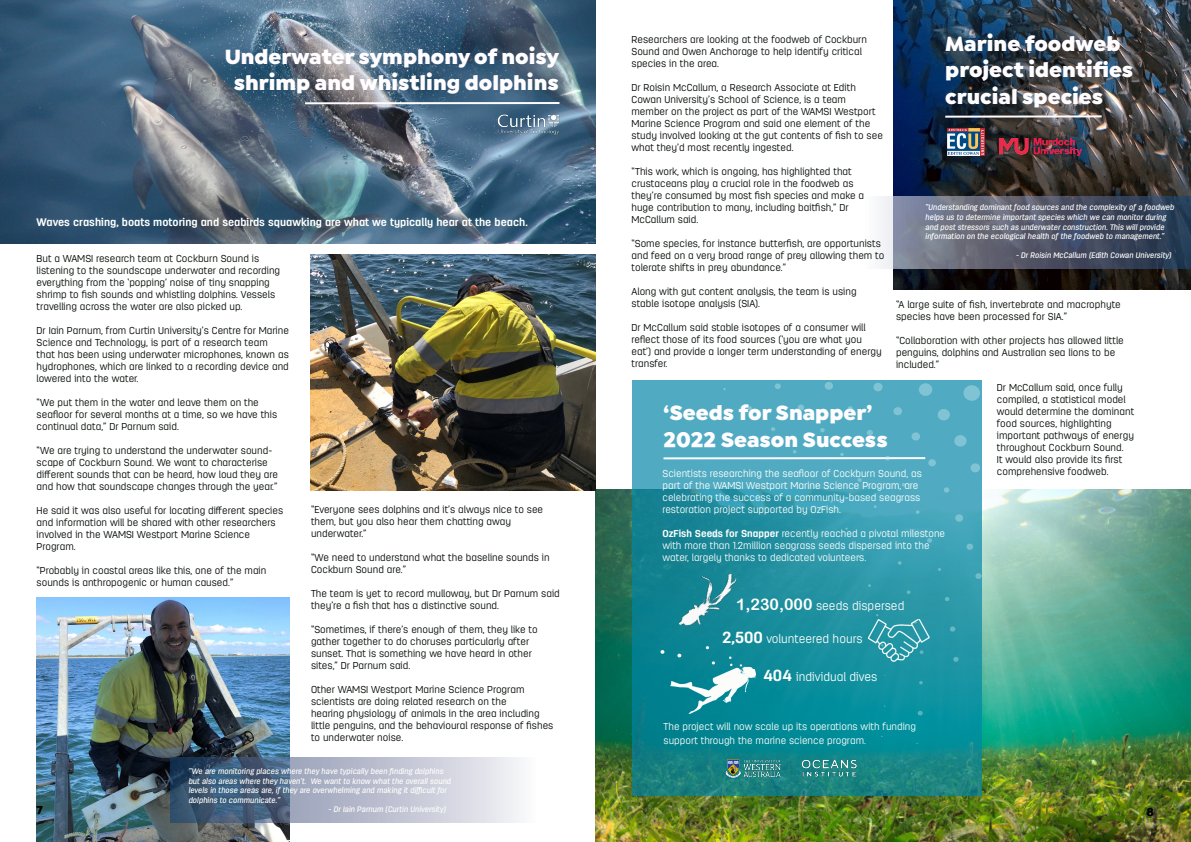
<style>
.page{position:relative;width:1191px;height:842px;background:#fff}
.page>*{position:absolute;margin:0;border:0;box-sizing:border-box;transform-origin:0 0}
.t1{font:900 22px/26.4px "Isidora Sans";color:#fffdff}
.t2{font:300 12px "Antartida Rounded";color:#fffffc}
.t3{font:900 12px "Isidora Sans";color:#000}
.t4{font:700 11px "Antartida Rounded";color:#fffffd}
.t5{font:300 10px/12px "Antartida Rounded";color:#000802}
.t6{font:300 10px/12px "Antartida Rounded";color:#fffffc}
.t7{font:italic 500 8px/9.6px "Antartida Rounded";color:#fffffd}
.s1{font-weight:700}
.s2{font-family:"Arial Rounded MT Bold";font-weight:400;font-size:16px}
.s3{font-weight:700;font-size:16px}
</style>
<div class="page">
<img style="left:595px;top:490px;width:596px;height:352px">
<svg style="left:632px;top:380px;width:349px;height:415px;background:#2b97a8"></svg>
<hr style="left:663px;top:457px;width:262px;height:2px;background:#fefcfd">
<img style="left:664px;top:561px;width:82px;height:73px">
<img style="left:862px;top:606px;width:72px;height:74px">
<img style="left:658px;top:638px;width:97px;height:76px">
<svg style="left:793px;top:450px;width:3px;height:4px"></svg>
<svg style="left:771px;top:427px;width:4px;height:4px"></svg>
<svg style="left:747px;top:406px;width:5px;height:4px"></svg>
<svg style="left:917px;top:710px;width:5px;height:6px"></svg>
<svg style="left:919px;top:681px;width:3px;height:4px"></svg>
<svg style="left:913px;top:620px;width:3px;height:4px"></svg>
<svg style="left:906px;top:590px;width:4px;height:4px"></svg>
<svg style="left:919px;top:650px;width:4px;height:4px"></svg>
<svg style="left:898px;top:561px;width:3px;height:4px"></svg>
<svg style="left:857px;top:478px;width:4px;height:4px"></svg>
<svg style="left:840px;top:452px;width:4px;height:4px"></svg>
<svg style="left:820px;top:428px;width:4px;height:5px"></svg>
<svg style="left:798px;top:404px;width:6px;height:7px"></svg>
<svg style="left:775px;top:383px;width:5px;height:6px"></svg>
<svg style="left:953px;top:656px;width:5px;height:6px"></svg>
<svg style="left:950px;top:626px;width:5px;height:6px"></svg>
<svg style="left:945px;top:597px;width:4px;height:4px"></svg>
<svg style="left:927px;top:538px;width:5px;height:5px"></svg>
<svg style="left:915px;top:510px;width:4px;height:4px"></svg>
<svg style="left:901px;top:483px;width:4px;height:4px"></svg>
<svg style="left:885px;top:455px;width:5px;height:6px"></svg>
<svg style="left:866px;top:429px;width:7px;height:7px"></svg>
<svg style="left:847px;top:406px;width:6px;height:5px"></svg>
<svg style="left:824px;top:381px;width:9px;height:9px"></svg>
<svg style="left:975px;top:573px;width:6px;height:6px"></svg>
<svg style="left:966px;top:543px;width:7px;height:7px"></svg>
<svg style="left:955px;top:514px;width:8px;height:8px"></svg>
<svg style="left:943px;top:487px;width:6px;height:6px"></svg>
<svg style="left:928px;top:459px;width:8px;height:8px"></svg>
<svg style="left:911px;top:432px;width:9px;height:9px"></svg>
<svg style="left:893px;top:407px;width:9px;height:9px"></svg>
<svg style="left:873px;top:382px;width:9px;height:10px"></svg>
<svg style="left:970px;top:463px;width:10px;height:10px"></svg>
<svg style="left:954px;top:434px;width:12px;height:13px"></svg>
<svg style="left:937px;top:408px;width:13px;height:13px"></svg>
<svg style="left:919px;top:382px;width:13px;height:15px"></svg>
<svg style="left:963px;top:384px;width:17px;height:18px"></svg>
<img style="left:0;top:0;width:595px;height:243px">
<hr style="left:305px;top:102px;width:254px;height:2px;background:#fefcfd">
<img style="left:37px;top:598px;width:252px;height:244px">
<svg style="left:170px;top:758px;width:352px;height:64px;background:#96a1b4"></svg>
<img style="left:310px;top:254px;width:285px;height:237px">
<img style="left:893px;top:0;width:298px;height:290px">
<hr style="left:945px;top:115px;width:156px;height:3px;background:#fefcfd">
<svg style="left:879px;top:196px;width:312px;height:72px;background:#5a6274"></svg>
<img style="left:496px;top:114px;width:65px;height:21px">
<img style="left:947px;top:129px;width:37px;height:27px">
<img style="left:1000px;top:138px;width:81px;height:17px">
<img style="left:716px;top:752px;width:152px;height:35px">
<h1 class="t1" style="left:225px;top:43px;width:336px;text-align:center">Underwater symphony of noisy shrimp and whistling dolphins</h1>
<p class="t4" style="left:37px;top:216px;width:492px">Waves crashing, boats motoring and seabirds squawking are what we typically hear at the beach.</p>
<p class="t5" style="left:37px;top:252px;width:245px">But a WAMSI research team at Cockburn Sound is listening to the soundscape underwater and recording everything from the ‘popping’ noise of tiny snapping shrimp to fish sounds and whistling dolphins. Vessels travelling across the water are also picked up.</p>
<p class="t5" style="left:37px;top:324px;width:254px">Dr Iain Parnum, from Curtin University’s Centre for Marine Science and Technology, is part of a research team<br>that has been using underwater microphones, known as hydrophones, which are linked to a recording device and lowered into the water.</p>
<p class="t5" style="left:37px;top:396px;width:242px">“We put them in the water and leave them on the seafloor for several months at a time, so we have this continual data,” Dr Parnum said.</p>
<p class="t5" style="left:37px;top:444px;width:243px">“We are trying to understand the underwater sound&shy;scape of Cockburn Sound. We want to characterise different sounds that can be heard, how loud they are and how that soundscape changes through the year.”</p>
<p class="t5" style="left:37px;top:504px;width:248px">He said it was also useful for locating different species and information will be shared with other researchers involved in the WAMSI Westport Marine Science Program.</p>
<p class="t5" style="left:37px;top:564px;width:231px">“Probably in coastal areas like this, one of the main sounds is anthropogenic or human caused.”</p>
<p class="t5" style="left:311px;top:504px;width:234px">“Everyone sees dolphins and it’s always nice to see them, but you also hear them chatting away underwater.”</p>
<p class="t5" style="left:311px;top:552px;width:240px">“We need to understand what the baseline sounds in<br>Cockburn Sound are.”</p>
<p class="t5" style="left:311px;top:588px;width:250px">The team is yet to record mulloway, but Dr Parnum said they’re a fish that has a distinctive sound.</p>
<p class="t5" style="left:311px;top:624px;width:228px">“Sometimes, if there’s enough of them, they like to gather together to do choruses particularly after sunset. That is something we have heard in other sites,” Dr Parnum said.</p>
<p class="t5" style="left:311px;top:684px;width:244px">Other WAMSI Westport Marine Science Program scientists are doing related research on the<br>hearing physiology of animals in the area including little penguins, and the behavioural response of fishes to underwater noise.</p>
<h1 class="t1" style="left:945px;top:30px;width:189px">Marine foodweb project identifies crucial species</h1>
<p class="t5" style="left:631px;top:33px;width:237px">Researchers are looking at the foodweb of Cockburn<br>Sound and Owen Anchorage to help identify critical species in the area.</p>
<p class="t5" style="left:631px;top:81px;width:253px">Dr Roisin McCallum, a Research Associate at Edith Cowan University’s School of Science, is a team member on the project as part of the WAMSI Westport Marine Science Program and said one element of the study involved looking at the gut contents of fish to see what they’d most recently ingested.</p>
<p class="t5" style="left:631px;top:165px;width:234px">“This work, which is ongoing, has highlighted that crustaceans play a crucial role in the foodweb as they’re consumed by most fish species and make a huge contribution to many, including baitfish,” Dr McCallum said.</p>
<p class="t5" style="left:631px;top:237px;width:254px">“Some species, for instance butterfish, are opportunists and feed on a very broad range of prey allowing them to tolerate shifts in prey abundance.”</p>
<p class="t5" style="left:631px;top:285px;width:227px">Along with gut content analysis, the team is using stable isotope analysis (SIA).</p>
<p class="t5" style="left:631px;top:321px;width:252px">Dr McCallum said stable isotopes of a consumer will reflect those of its food sources (‘you are what you eat’) and provide a longer term understanding of energy transfer.</p>
<p class="t7" style="left:925px;top:203px;width:250px">“Understanding dominant food sources and the complexity of a foodweb helps us to determine important species which we can monitor during and post stressors such as underwater construction. This will provide information on the ecological health of the foodweb to management.”</p>
<p class="t7" style="left:1015px;top:251px;width:157px">- Dr Roisin McCallum (Edith Cowan University)</p>
<p class="t5" style="left:896px;top:299px;width:226px">“A large suite of fish, invertebrate and macrophyte species have been processed for SIA.”</p>
<p class="t5" style="left:896px;top:335px;width:229px">“Collaboration with other projects has allowed little penguins, dolphins and Australian sea lions to be included.”</p>
<p class="t5" style="left:997px;top:382px;width:139px">Dr McCallum said, once fully compiled, a statistical model would determine the dominant food sources, highlighting important pathways of energy throughout Cockburn Sound.<br>It would also provide its first comprehensive foodweb.</p>
<h1 class="t1" style="left:663px;top:399px;width:226px">‘Seeds for Snapper’<br>2022 Season Success</h1>
<p class="t6" style="left:662px;top:468px;width:261px">Scientists researching the seafloor of Cockburn Sound, as part of the WAMSI Westport Marine Science Program, are celebrating the success of a community-based seagrass restoration project supported by OzFish.</p>
<p class="t6" style="left:662px;top:528px;width:284px"><span class="s1">OzFish Seeds for Snapper</span> recently reached a pivotal milestone with more than 1.2million seagrass seeds dispersed into the water, largely thanks to dedicated volunteers.</p>
<p class="t2" style="left:736px;top:599px;width:170px"><span class="s2">1,230,000</span> seeds dispersed</p>
<p class="t2" style="left:722px;top:632px;width:142px"><span class="s3">2,500</span> volunteered hours</p>
<p class="t2" style="left:763px;top:670px;width:115px"><span class="s3">404</span> individual dives</p>
<p class="t6" style="left:663px;top:720px;width:254px;line-height:13.2px">The project will now scale up its operations with funding support through the marine science program.</p>
<p class="t7" style="left:188px;top:766px;width:264px">“We are monitoring places where they have typically been finding dolphins but also areas where they haven’t. We want to know what the overall sound levels in those areas are, if they are overwhelming and making it difficult for dolphins to communicate.”</p>
<p class="t7" style="left:328px;top:805px;width:119px">- Dr Iain Parnum (Curtin University)</p>
<p class="t3" style="left:37px;top:802px;width:8px">7</p>
<p class="t3" style="left:1146px;top:804px;width:9px">8</p>
</div>
